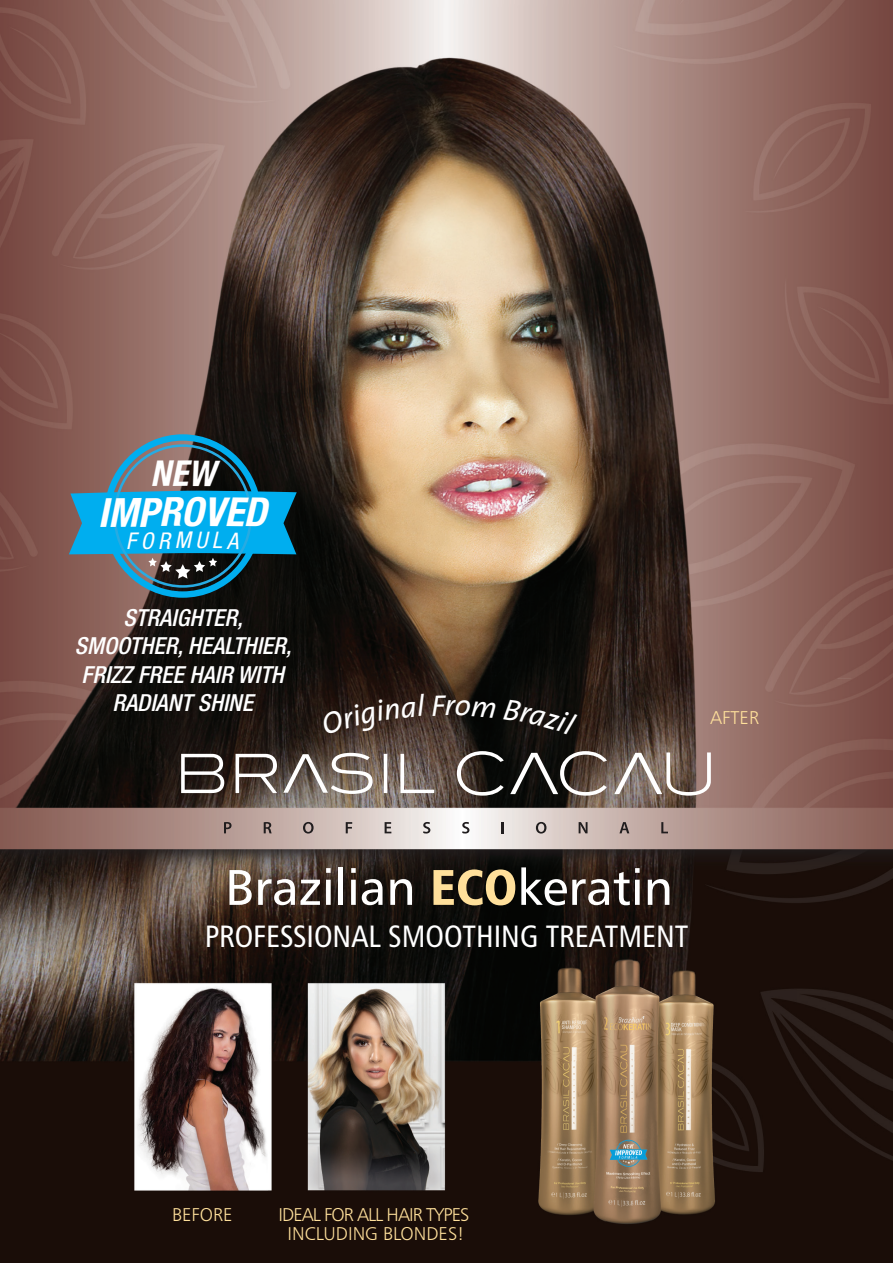
<style>
.page{position:relative;width:893px;height:1263px;background:#fff}
.page>*{position:absolute;margin:0;border:0;box-sizing:border-box;transform-origin:0 0}
.t1{font:50.1px "Humanist 777 BT Roman B";color:#fff}
.t2{font:italic 700 condensed 40.2px "Helvetica Neue LT Std";color:#fff}
.t3{font:italic 700 condensed 35.55px "Helvetica Neue LT Std";color:#fff}
.t4{font:30.9px "Humanist 777 BT Roman Condensed B";color:#fff}
.t5{font:italic 29.85px "The Sans";color:#fff}
.t6{font:italic 500 condensed 23.55px/28.2px "Helvetica Neue LT Std";color:#fff;text-align:center}
.t7{font:italic condensed 22.95px "Helvetica Neue LT Std";color:#fff}
.t8{font:18.45px/19.5px "Humanist 777 BT Light B";letter-spacing:-.05em;color:#ffe09b;text-align:center}
.t9{font:18.45px "Humanist 777 BT Light B";color:#ffe09b}
.s1{font-family:"Humanist 777 BT Black Condensed B";color:#ffe09b}
</style>
<div class="page">
<img style="left:0;top:0;width:893px;height:1263px">
<svg style="left:181px;top:751px;width:530px;height:45px;background:#70665f"></svg>
<svg style="left:224px;top:822px;width:8px;height:11px"></svg>
<svg style="left:264px;top:822px;width:8px;height:11px"></svg>
<svg style="left:346px;top:822px;width:6px;height:11px"></svg>
<svg style="left:385px;top:822px;width:6px;height:11px"></svg>
<svg style="left:423px;top:822px;width:7px;height:11px"></svg>
<svg style="left:462px;top:822px;width:7px;height:11px"></svg>
<svg style="left:502px;top:822px;width:2px;height:11px"></svg>
<svg style="left:536px;top:822px;width:10px;height:11px"></svg>
<svg style="left:579px;top:822px;width:8px;height:11px"></svg>
<svg style="left:619px;top:822px;width:10px;height:11px"></svg>
<svg style="left:661px;top:822px;width:7px;height:11px"></svg>
<svg style="left:303px;top:822px;width:11px;height:11px"></svg>
<div style="left:104px;top:434px;width:158px;height:164px;border:6px solid #00aeef;border-radius:50%"></div>
<svg style="left:321px;top:694px;width:104px;height:41px;background:#35241c"></svg>
<svg style="left:432px;top:695px;width:14px;height:21px"></svg>
<svg style="left:456px;top:700px;width:40px;height:18px"></svg>
<svg style="left:503px;top:699px;width:74px;height:36px;background:#120f0c"></svg>
<svg style="left:69px;top:460px;width:228px;height:119px;background:#277a9a"></svg>
<h3 class="t3" style="left:188px;top:451px;width:29px">W</h3>
<h2 class="t2" style="left:97px;top:488px;width:85px;rotate:-1deg">IMPR</h2>
<h2 class="t2" style="left:181px;top:487px;width:24px">O</h2>
<p class="t7" style="left:126px;top:528px;width:66px;rotate:-1deg">FORM</p>
<p class="t7" style="left:195px;top:527px;width:13px">U</p>
<p class="t6" style="left:75px;top:604px;width:218px">STRAIGHTER,<br>SMOOTHER, HEALTHIER,<br>FRIZZ FREE HAIR WITH<br>RADIANT SHINE</p>
<p class="t5" style="left:445px;top:680px;width:12px">r</p>
<p class="t9" style="left:710px;top:707px;width:50px">AFTER</p>
<h1 class="t1" style="left:225px;top:856px;width:449px">Brazilian <span class="s1">ECO</span>keratin</h1>
<h3 class="t4" style="left:205px;top:917px;width:485px">PROFESSIONAL SMOOTHING TREATMENT</h3>
<p class="t9" style="left:172px;top:1203px;width:62px">BEFORE</p>
<p class="t8" style="left:278px;top:1204px;width:192px">IDEAL FOR ALL HAIR TYPES<br>INCLUDING BLONDES!</p>
</div>
